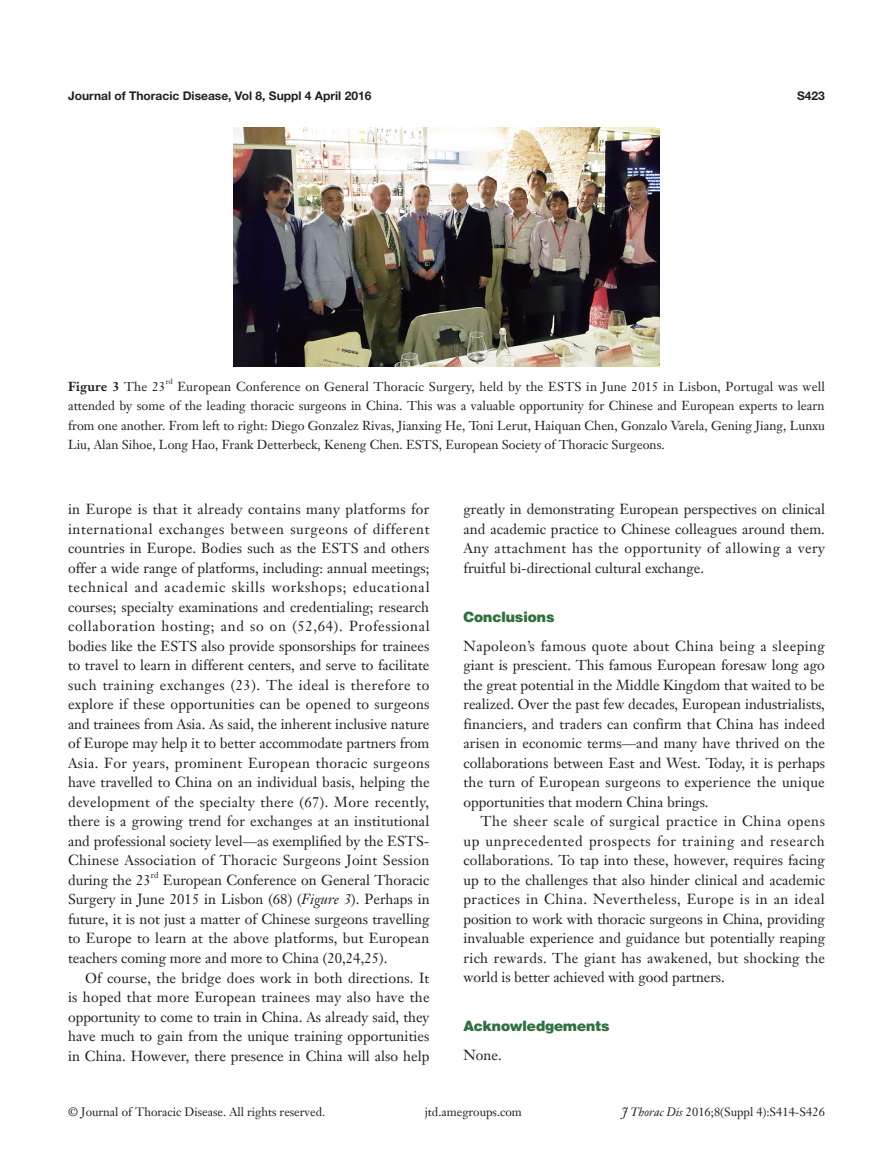
<style>
.page{position:relative;width:893px;height:1170px;background:#fff}
.page>*{position:absolute;margin:0;border:0;box-sizing:border-box;transform-origin:0 0}
.t1{font:14.25px/19.5px "Janson Text LT";color:#231f20;text-align:justify}
.t2{font:900 14.25px "Helvetica";color:#30703e}
.t3{font:12.75px/19.5px "Janson Text LT";color:#231f20;text-align:justify}
.t4{font:700 12.75px "Janson Text LT";letter-spacing:.015em;color:#231f20}
.t5{font:12px "Janson Text LT";color:#231f20}
.t6{font:700 12px "Helvetica Neue LT Pro";color:#231f20}
.t7{font:8.25px "Janson Text LT";color:#231f20}
.t8{font:7.5px "Janson Text LT";color:#231f20}
.s1{font-weight:400}
.s2{font-style:italic}
</style>
<div class="page">
<img style="left:234px;top:128px;width:425px;height:239px">
<p class="t6" style="left:68px;top:88px;width:305px">Journal of Thoracic Disease, Vol 8, Suppl 4 April 2016</p>
<p class="t6" style="left:797px;top:88px;width:29px">S423</p>
<p class="t4" style="left:68px;top:378px;width:99px">Figure 3 <span class="s1">The 23</span></p>
<p class="t8" style="left:166px;top:377px;width:8px">rd</p>
<p class="t3" style="left:68px;top:376px;width:759px;text-indent:109px">European Conference on General Thoracic Surgery, held by the ESTS in June 2015 in Lisbon, Portugal was well attended by some of the leading thoracic surgeons in China. This was a valuable opportunity for Chinese and European experts to learn from one another. From left to right: Diego Gonzalez Rivas, Jianxing He, Toni Lerut, Haiquan Chen, Gonzalo Varela, Gening Jiang, Lunxu Liu, Alan Sihoe, Long Hao, Frank Detterbeck, Keneng Chen. ESTS, European Society of Thoracic Surgeons.</p>
<p class="t1" style="left:68px;top:499px;width:363px">in Europe is that it already contains many platforms for international exchanges between surgeons of different countries in Europe. Bodies such as the ESTS and others offer a wide range of platforms, including: annual meetings; technical and academic skills workshops; educational courses; specialty examinations and credentialing; research collaboration hosting; and so on (52,64). Professional bodies like the ESTS also provide sponsorships for trainees to travel to learn in different centers, and serve to facilitate such training exchanges (23). The ideal is therefore to explore if these opportunities can be opened to surgeons and trainees from Asia. As said, the inherent inclusive nature of Europe may help it to better accommodate partners from Asia. For years, prominent European thoracic surgeons have travelled to China on an individual basis, helping the development of the specialty there (67). More recently, there is a growing trend for exchanges at an institutional and professional society level—as exemplified by the ESTS-Chinese Association of Thoracic Surgeons Joint Session during the 23</p>
<p class="t7" style="left:151px;top:869px;width:9px">rd</p>
<p class="t1" style="left:68px;top:870px;width:363px;text-indent:95px">European Conference on General Thoracic Surgery in June 2015 in Lisbon (68) (<span class="s2">Figure 3</span>). Perhaps in future, it is not just a matter of Chinese surgeons travelling to Europe to learn at the above platforms, but European teachers coming more and more to China (20,24,25).</p>
<p class="t1" style="left:68px;top:967px;width:363px;text-indent:17px">Of course, the bridge does work in both directions. It is hoped that more European trainees may also have the opportunity to come to train in China. As already said, they have much to gain from the unique training opportunities in China. However, there presence in China will also help</p>
<p class="t1" style="left:463px;top:499px;width:363px">greatly in demonstrating European perspectives on clinical and academic practice to Chinese colleagues around them.<br>Any attachment has the opportunity of allowing a very fruitful bi-directional cultural exchange.</p>
<p class="t2" style="left:463px;top:607px;width:92px">Conclusions</p>
<p class="t1" style="left:463px;top:636px;width:363px">Napoleon’s famous quote about China being a sleeping giant is prescient. This famous European foresaw long ago the great potential in the Middle Kingdom that waited to be realized. Over the past few decades, European industrialists, financiers, and traders can confirm that China has indeed arisen in economic terms—and many have thrived on the collaborations between East and West. Today, it is perhaps the turn of European surgeons to experience the unique opportunities that modern China brings.</p>
<p class="t1" style="left:463px;top:811px;width:363px;text-indent:17px">The sheer scale of surgical practice in China opens up unprecedented prospects for training and research collaborations. To tap into these, however, requires facing up to the challenges that also hinder clinical and academic practices in China. Nevertheless, Europe is in an ideal position to work with thoracic surgeons in China, providing invaluable experience and guidance but potentially reaping rich rewards. The giant has awakened, but shocking the world is better achieved with good partners.</p>
<p class="t2" style="left:463px;top:1016px;width:148px">Acknowledgements</p>
<p class="t1" style="left:463px;top:1045px;width:40px">None.</p>
<p class="t5" style="left:68px;top:1104px;width:259px">© Journal of Thoracic Disease. All rights reserved.</p>
<p class="t5" style="left:425px;top:1104px;width:99px">jtd.amegroups.com</p>
<p class="t5" style="left:622px;top:1104px;width:205px"><span class="s2">J Thorac Dis</span> 2016;8(Suppl 4):S414-S426</p>
</div>
